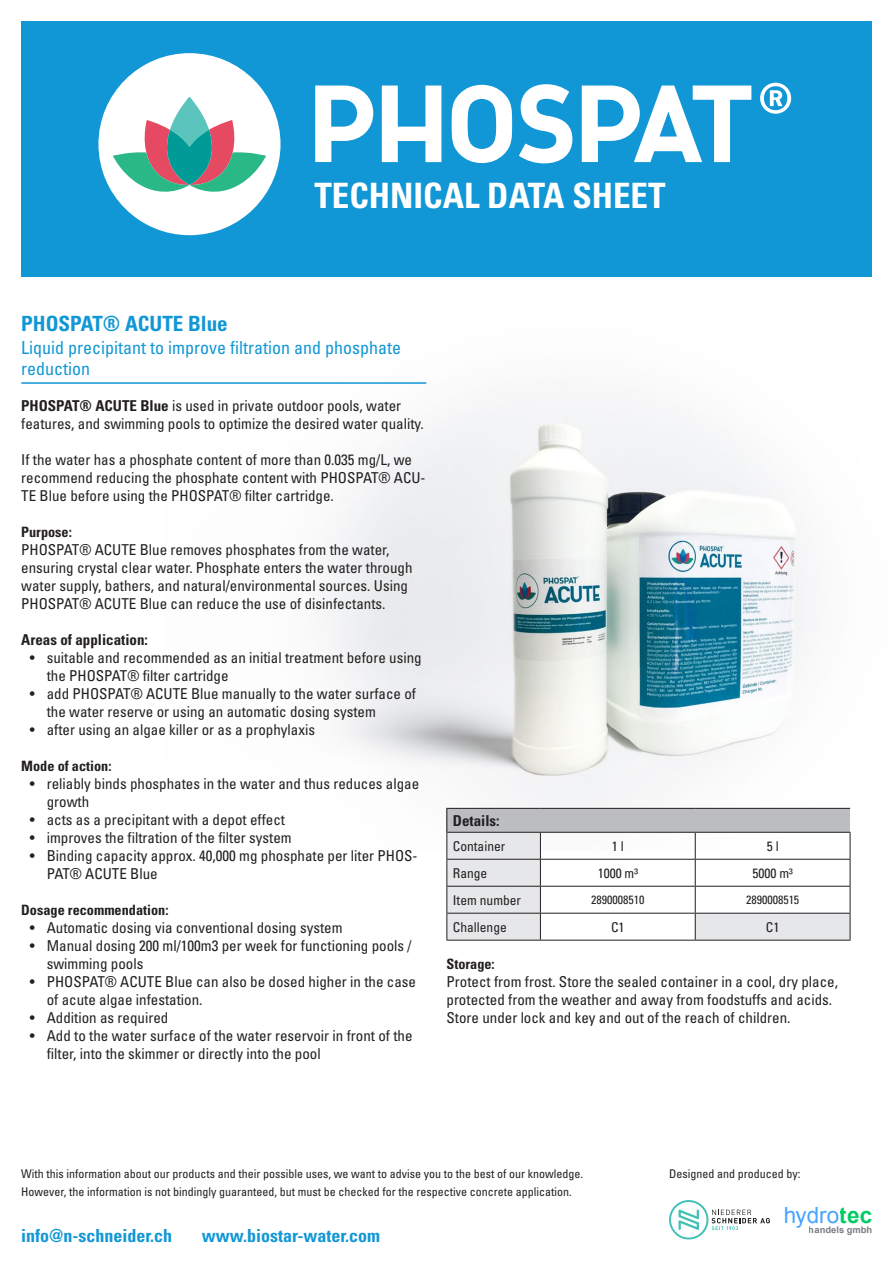
<style>
.page{position:relative;width:893px;height:1263px;background:#fff}
.page>*{position:absolute;margin:0;border:0;box-sizing:border-box;transform-origin:0 0}
.t1{font:700 condensed 34.95px "Univers";color:#fff}
.t2{font:22.5px "Arial";color:#47a3ff}
.t3{font:700 condensed 21px "Univers";color:#1197d6}
.t4{font:condensed 18px/21.6px "Univers";color:#1197d6}
.t5{font:700 condensed 18px "Univers";color:#1197d6}
.t6{font:condensed 15px/18px "Univers";color:#231f20}
.t7{font:700 condensed 15px "Univers";color:#231f20}
.t8{font:700 condensed 14.25px "Univers";color:#231f20}
.t9{font:condensed 13.5px "Univers";color:#231f20}
.t10{font:condensed 12px "Univers";color:#231f20}
.t11{font:700 9.15px "Arial";color:#787d82}
.s1{font-weight:700}
.s2{font-weight:700;color:#0c6}
</style>
<div class="page">
<div style="left:21px;top:21px;width:851px;height:255px;background:#1197d6"></div>
<div style="left:98px;top:53px;width:182px;height:182px;background:#fff;border-radius:50%"></div>
<svg style="left:113px;top:97px;width:153px;height:100px"></svg>
<svg style="left:315px;top:86px;width:58px;height:76px"></svg>
<svg style="left:382px;top:86px;width:59px;height:76px"></svg>
<svg style="left:451px;top:85px;width:61px;height:78px"></svg>
<svg style="left:582px;top:86px;width:169px;height:76px"></svg>
<svg style="left:519px;top:84px;width:53px;height:79px"></svg>
<svg style="left:760px;top:83px;width:31px;height:31px"></svg>
<img style="left:332px;top:382px;width:519px;height:468px">
<svg style="left:669px;top:1200px;width:101px;height:39px"></svg>
<div style="left:447px;top:808px;width:403px;height:24px;background:#bcbdc0"></div>
<div style="left:695px;top:913px;width:155px;height:27px;background:#e6e7e9"></div>
<hr style="left:446px;top:808px;width:94px;height:1px;background:#231f20">
<hr style="left:540px;top:808px;width:155px;height:1px;background:#231f20">
<hr style="left:695px;top:808px;width:155px;height:1px;background:#231f20">
<hr style="left:540px;top:832px;width:155px;height:1px;background:#231f20">
<hr style="left:695px;top:832px;width:155px;height:1px;background:#231f20">
<hr style="left:540px;top:859px;width:155px;height:1px;background:#231f20">
<hr style="left:695px;top:859px;width:155px;height:1px;background:#231f20">
<hr style="left:540px;top:886px;width:155px;height:1px;background:#231f20">
<hr style="left:695px;top:886px;width:155px;height:1px;background:#231f20">
<hr style="left:540px;top:913px;width:155px;height:1px;background:#231f20">
<svg style="left:446px;top:809px;width:95px;height:131px"></svg>
<hr style="left:695px;top:913px;width:155px;height:1px;background:#231f20">
<svg style="left:695px;top:833px;width:1px;height:107px"></svg>
<svg style="left:850px;top:833px;width:1px;height:107px"></svg>
<hr style="left:446px;top:940px;width:94px;height:1px;background:#231f20">
<hr style="left:540px;top:940px;width:155px;height:1px;background:#231f20">
<hr style="left:695px;top:940px;width:155px;height:1px;background:#231f20">
<hr style="left:21px;top:382px;width:405px;height:2px;background:#1197d6">
<h1 class="t1" style="left:314px;top:174px;width:353px">TECHNICAL DATA SHEET</h1>
<h3 class="t3" style="left:21px;top:311px;width:208px">PHOSPAT® ACUTE Blue</h3>
<p class="t4" style="left:21px;top:336px;width:381px">Liquid precipitant to improve filtration and phosphate reduction</p>
<p class="t6" style="left:21px;top:396px;width:404px"><span class="s1">PHOSPAT® ACUTE Blue</span> is used in private outdoor pools, water features, and swimming pools to optimize the desired water quality.</p>
<p class="t6" style="left:21px;top:450px;width:406px">If the water has a phosphate content of more than 0.035 mg/L, we recommend reducing the phosphate content with PHOSPAT® ACU-<br>TE Blue before using the PHOSPAT® filter cartridge.</p>
<p class="t8" style="left:21px;top:523px;width:52px">Purpose:</p>
<p class="t6" style="left:21px;top:540px;width:393px">PHOSPAT® ACUTE Blue removes phosphates from the water, ensuring crystal clear water. Phosphate enters the water through water supply, bathers, and natural/environmental sources. Using PHOSPAT® ACUTE Blue can reduce the use of disinfectants.</p>
<p class="t7" style="left:21px;top:630px;width:128px">Areas of application:</p>
<p class="t6" style="left:47px;top:648px;width:376px;text-indent:-17px">• suitable and recommended as an initial treatment before using the PHOSPAT® filter cartridge</p>
<p class="t6" style="left:47px;top:684px;width:371px;text-indent:-17px">• add PHOSPAT® ACUTE Blue manually to the water surface of the water reserve or using an automatic dosing system</p>
<p class="t6" style="left:30px;top:720px;width:287px">• after using an algae killer or as a prophylaxis</p>
<p class="t8" style="left:21px;top:757px;width:92px">Mode of action:</p>
<p class="t6" style="left:47px;top:774px;width:374px;text-indent:-17px">• reliably binds phosphates in the water and thus reduces algae growth</p>
<p class="t6" style="left:30px;top:810px;width:257px">• acts as a precipitant with a depot effect</p>
<p class="t6" style="left:30px;top:828px;width:263px">• improves the filtration of the filter system</p>
<p class="t6" style="left:47px;top:846px;width:372px;text-indent:-17px">• Binding capacity approx. 40,000 mg phosphate per liter PHOS-<br>PAT® ACUTE Blue</p>
<p class="t8" style="left:21px;top:901px;width:149px">Dosage recommendation:</p>
<p class="t6" style="left:30px;top:918px;width:314px">• Automatic dosing via conventional dosing system</p>
<p class="t6" style="left:47px;top:936px;width:366px;text-indent:-17px">• Manual dosing 200 ml/100m3 per week for functioning pools / swimming pools</p>
<p class="t6" style="left:47px;top:972px;width:371px;text-indent:-17px">• PHOSPAT® ACUTE Blue can also be dosed higher in the case of acute algae infestation.</p>
<p class="t6" style="left:30px;top:1008px;width:140px">• Addition as required</p>
<p class="t6" style="left:47px;top:1026px;width:367px;text-indent:-17px">• Add to the water surface of the water reservoir in front of the filter, into the skimmer or directly into the pool</p>
<p class="t7" style="left:453px;top:812px;width:48px">Details:</p>
<p class="t9" style="left:453px;top:838px;width:54px">Container</p>
<p class="t9" style="left:612px;top:838px;width:13px">1 l</p>
<p class="t9" style="left:767px;top:838px;width:13px">5 l</p>
<p class="t9" style="left:453px;top:865px;width:36px">Range</p>
<p class="t9" style="left:598px;top:865px;width:42px">1000 m³</p>
<p class="t9" style="left:752px;top:865px;width:42px">5000 m³</p>
<p class="t9" style="left:453px;top:892px;width:70px">Item number</p>
<p class="t10" style="left:591px;top:893px;width:55px">2890008510</p>
<p class="t10" style="left:746px;top:893px;width:55px">2890008515</p>
<p class="t9" style="left:453px;top:919px;width:55px">Challenge</p>
<p class="t9" style="left:611px;top:919px;width:15px">C1</p>
<p class="t9" style="left:766px;top:919px;width:15px">C1</p>
<p class="t8" style="left:446px;top:955px;width:50px">Storage:</p>
<p class="t6" style="left:446px;top:972px;width:393px">Protect from frost. Store the sealed container in a cool, dry place, protected from the weather and away from foodstuffs and acids.<br>Store under lock and key and out of the reach of children.</p>
<p class="t10" style="left:21px;top:1166px;width:563px">With this information about our products and their possible uses, we want to advise you to the best of our knowledge.</p>
<p class="t10" style="left:669px;top:1166px;width:133px">Designed and produced by:</p>
<p class="t10" style="left:21px;top:1184px;width:552px">However, the information is not bindingly guaranteed, but must be checked for the respective concrete application.</p>
<h2 class="t2" style="left:783px;top:1201px;width:91px">hydro<span class="s2">tec</span></h2>
<p class="t5" style="left:21px;top:1224px;width:153px">info@n-schneider.ch</p>
<p class="t5" style="left:202px;top:1224px;width:180px">www.biostar-water.com</p>
<p class="t11" style="left:809px;top:1224px;width:65px">handels gmbh</p>
</div>
